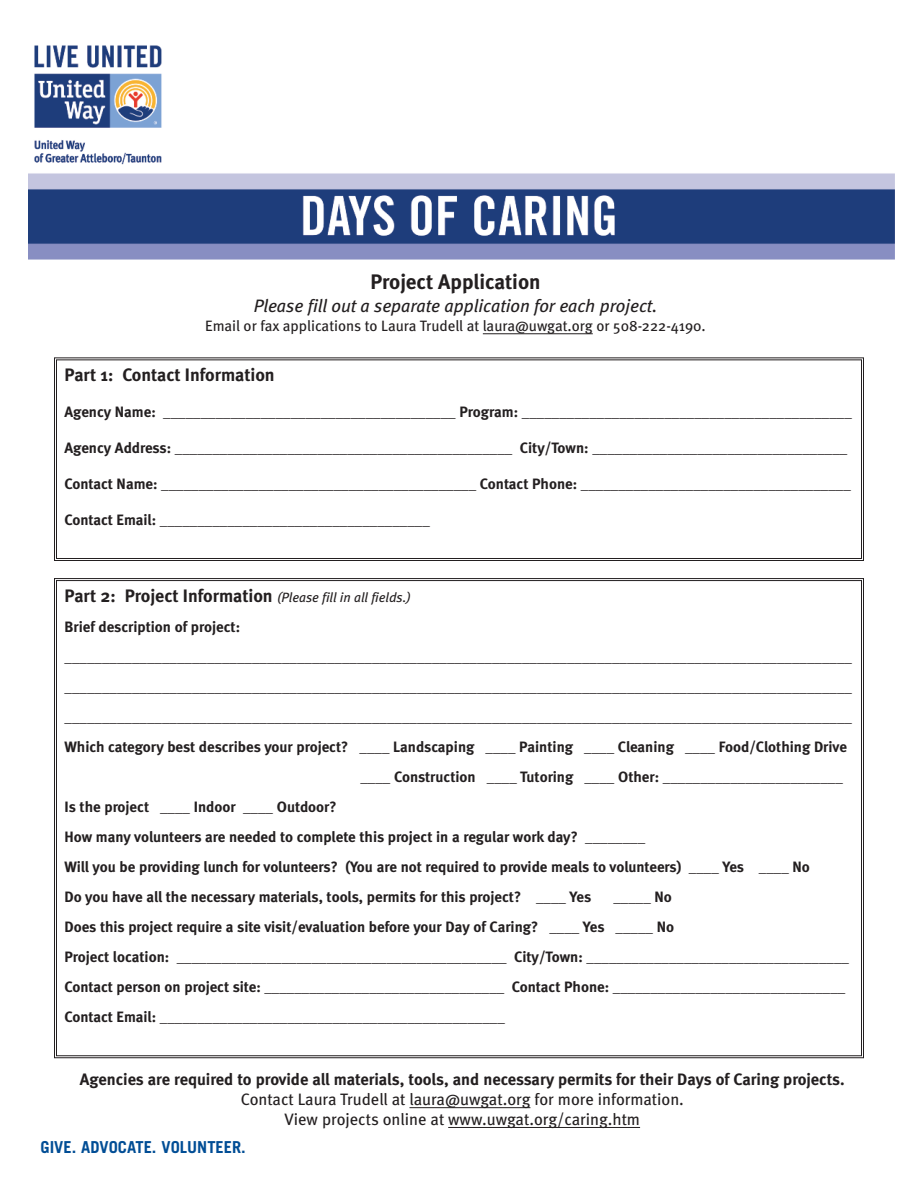
<style>
.page{position:relative;width:918px;height:1188px;background:#fff}
.page>*{position:absolute;margin:0;border:0;box-sizing:border-box;transform-origin:0 0}
.t1{font:700 21px "Meta";color:#231f20}
.t2{font:700 18px "Meta";color:#231f20}
.t3{font:italic 18px "Meta";color:#231f20}
.t4{font:16.5px/19.8px "Meta";color:#231f20;text-align:center}
.t5{font:700 16.5px "Meta";color:#231f20}
.t6{font:700 16.5px "Trade Gothic";color:#014d95}
.t7{font:700 15px/30px "Meta";color:#231f20}
.t8{font:15px "Meta";color:#231f20}
.s1{font-weight:400;font-style:italic;font-size:13.5px}
</style>
<div class="page">
<div style="left:54px;top:357px;width:810px;height:204px;border:1px solid #231f20"></div>
<div style="left:56px;top:359px;width:806px;height:200px;border:1px solid #231f20"></div>
<hr style="left:410px;top:1107px;width:120px;height:1px;background:#231f20">
<hr style="left:448px;top:1127px;width:192px;height:1px;background:#231f20">
<img style="left:29px;top:45px;width:866px;height:215px">
<hr style="left:483px;top:334px;width:110px;height:1px;background:#231f20">
<h1 class="t1" style="left:370px;top:275px;width:172px">Project Application</h1>
<p class="t3" style="left:254px;top:300px;width:405px">Please fill out a separate application for each project.</p>
<p class="t8" style="left:205px;top:321px;width:502px">Email or fax applications to Laura Trudell at laura@uwgat.org or 508-222-4190.</p>
<p class="t2" style="left:64px;top:369px;width:212px">Part 1: Contact Information</p>
<p class="t7" style="left:64px;top:398px;width:789px">Agency Name: _______________________________________ Program: ____________________________________________</p>
<p class="t7" style="left:65px;top:434px;width:784px">Agency Address: _____________________________________________ City/Town: __________________________________</p>
<p class="t7" style="left:65px;top:470px;width:788px">Contact Name: __________________________________________ Contact Phone: ____________________________________</p>
<p class="t7" style="left:65px;top:506px;width:367px">Contact Email: ____________________________________</p>
<p class="t2" style="left:64px;top:589px;width:348px">Part 2: Project Information <span class="s1">(Please fill in all fields.)</span></p>
<p class="t7" style="left:64px;top:613px;width:177px">Brief description of project:</p>
<p class="t7" style="left:65px;top:643px;width:789px">_________________________________________________________________________________________________________</p>
<p class="t7" style="left:64px;top:673px;width:789px">_________________________________________________________________________________________________________</p>
<p class="t7" style="left:64px;top:703px;width:789px">_________________________________________________________________________________________________________</p>
<p class="t7" style="left:64px;top:733px;width:784px">Which category best describes your project? ____ Landscaping ____ Painting ____ Cleaning ____ Food/Clothing Drive</p>
<p class="t7" style="left:360px;top:763px;width:484px">____ Construction ____ Tutoring ____ Other: ________________________</p>
<p class="t7" style="left:65px;top:793px;width:274px">Is the project ____ Indoor ____ Outdoor?</p>
<p class="t7" style="left:65px;top:823px;width:582px">How many volunteers are needed to complete this project in a regular work day? ________</p>
<p class="t7" style="left:65px;top:853px;width:747px">Will you be providing lunch for volunteers? (You are not required to provide meals to volunteers) ____ Yes ____ No</p>
<p class="t7" style="left:64px;top:883px;width:528px">Do you have all the necessary materials, tools, permits for this project? ____ Yes</p>
<p class="t7" style="left:64px;top:883px;width:786px;text-indent:549px">_____ No<br>Does this project require a site visit/evaluation before your Day of Caring? ____ Yes _____ No<br>Project location: ____________________________________________ City/Town: ___________________________________ Contact person on project site: ________________________________ Contact Phone: _______________________________ Contact Email: ______________________________________________</p>
<p class="t5" style="left:80px;top:1074px;width:766px">Agencies are required to provide all materials, tools, and necessary permits for their Days of Caring projects.</p>
<p class="t4" style="left:241px;top:1091px;width:445px">Contact Laura Trudell at laura@uwgat.org for more information.<br>View projects online at www.uwgat.org/caring.htm</p>
<p class="t6" style="left:40px;top:1141px;width:207px">GIVE. ADVOCATE. VOLUNTEER.</p>
</div>
